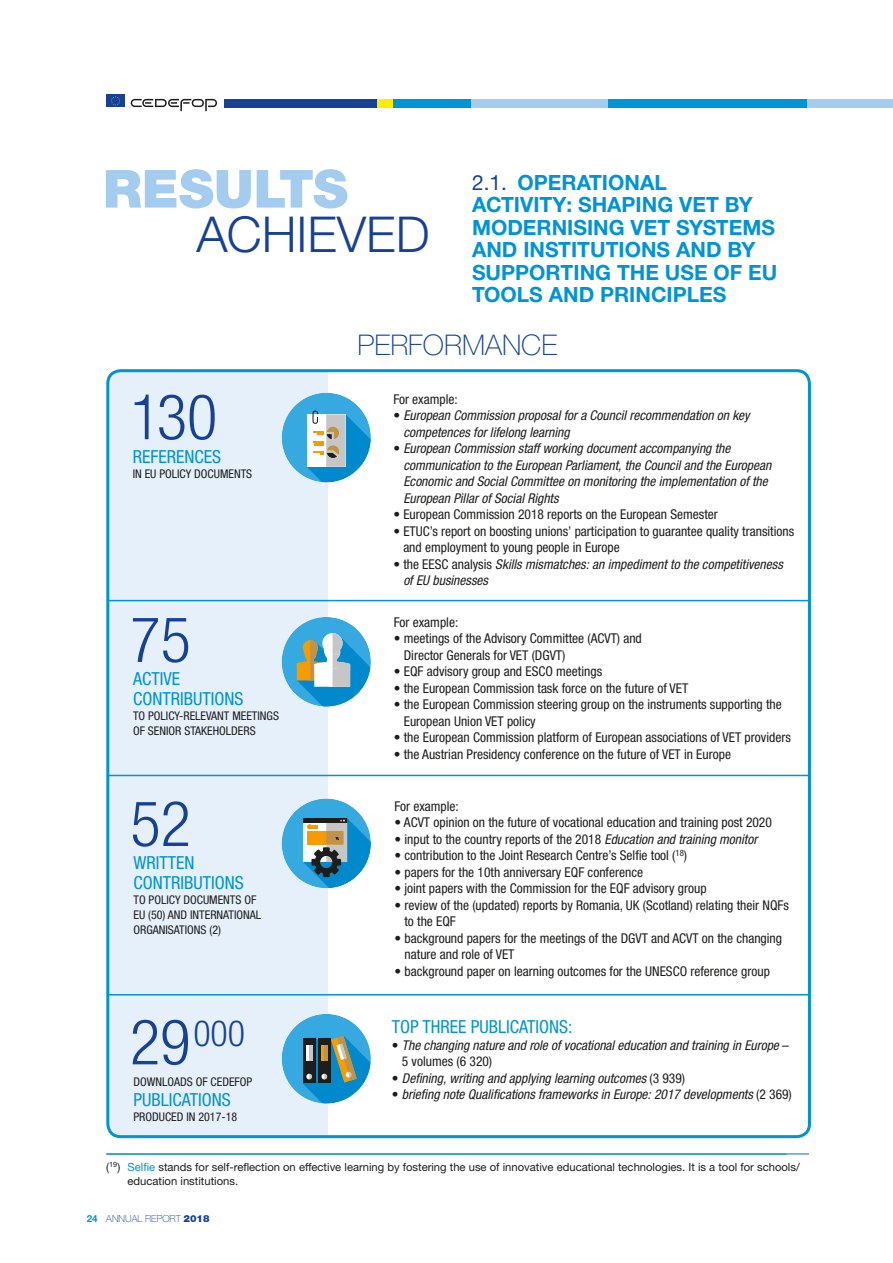
<style>
.page{position:relative;width:893px;height:1263px;background:#fff}
.page>*{position:absolute;margin:0;border:0;box-sizing:border-box;transform-origin:0 0}
.t1{font:300 condensed 63px "Helvetica Neue LTW1 G";color:#164194}
.HL_1{font:900 52.5px "Helvetica Neue LTW1 G";color:#a3ccee}
.HL_1-2{font:300 49.5px "Helvetica Neue LTW1 G";color:#164194}
.t2{font:300 condensed 36px "Helvetica Neue LTW1 G";color:#164194}
.t3{font:100 28.5px "Helvetica Neue LTW1 G";color:#164194}
.HL_2{font:700 21px/22.5px "Helvetica Neue LTW1 G";color:#0093d6}
.performance_text{font:condensed 18px/19.5px "Helvetica Neue LTW1 G";color:#0093d6}
.performance_text-2{font:condensed 13.5px/16.5px "Helvetica Neue LTW1 G";color:#1d1d1b}
.performance_text-3{font:italic condensed 13.5px/16.5px "Helvetica Neue LTW1 G";color:#1d1d1b}
.t4{font:condensed 12px/15px "Helvetica Neue LTW1 G";color:#1d1d1b}
.Footnote{font:11.25px/14.2px "Helvetica Neue LTW1 G";color:#1d1d1b}
.t5{font:100 9.75px "Helvetica Neue LTW1 G";color:#164194}
.s1{font-weight:400;color:#164194}
.s2{font-style:normal}
.s3{font-style:italic}
.s4{color:#0093d6}
.s5{font-weight:700;color:#0093d6}
.s6{font-weight:900}
</style>
<div class="page">
<div style="left:108px;top:371px;width:219px;height:766px;background:#e6f0fb"></div>
<div style="left:106px;top:369px;width:705px;height:769px;border:3px solid #0093d6;border-radius:13px"></div>
<div style="left:282px;top:1014px;width:89px;height:89px;background:#36a9e1;border-radius:50%"></div>
<svg style="left:302px;top:1036px;width:69px;height:67px"></svg>
<hr style="left:324px;top:1045px;width:3px;height:15px;background:#c09349">
<div style="left:282px;top:393px;width:89px;height:89px;background:#36a9e1;border-radius:50%"></div>
<svg style="left:307px;top:411px;width:64px;height:71px"></svg>
<div style="left:282px;top:798px;width:89px;height:90px;background:#36a9e1;border-radius:50%"></div>
<svg style="left:304px;top:818px;width:67px;height:70px"></svg>
<hr style="left:108px;top:600px;width:701px;height:1px;background:#0093d6">
<hr style="left:108px;top:775px;width:701px;height:1px;background:#0093d6">
<hr style="left:107px;top:994px;width:702px;height:1px;background:#0093d6">
<div style="left:282px;top:617px;width:89px;height:90px;background:#36a9e1;border-radius:50%"></div>
<svg style="left:297px;top:633px;width:74px;height:74px"></svg>
<hr style="left:106px;top:1153px;width:703px;height:1px;background:#0075bf">
<hr style="left:106px;top:1154px;width:681px;height:1px;background:#0093d6">
<div style="left:286px;top:99px;width:607px;height:8px;background:#0093d6"></div>
<div style="left:224px;top:99px;width:154px;height:8px;background:#164194"></div>
<div style="left:377px;top:99px;width:16px;height:8px;background:#ffed00"></div>
<div style="left:471px;top:99px;width:136px;height:8px;background:#a3ccee"></div>
<div style="left:807px;top:99px;width:86px;height:8px;background:#a3ccee"></div>
<div style="left:106px;top:95px;width:19px;height:12px;background:#164194"></div>
<svg style="left:111px;top:96px;width:9px;height:10px"></svg>
<svg style="left:131px;top:99px;width:86px;height:12px"></svg>
<hr style="left:892px;top:0;width:1px;height:1263px;background:#1d1d1b">
<p class="HL_1" style="left:103px;top:157px;width:246px">RESULTS</p>
<p class="HL_1-2" style="left:197px;top:204px;width:234px">ACHIEVED</p>
<p class="HL_2" style="left:472px;top:171px;width:307px"><span class="s1">2.1.</span> OPERATIONAL<br>ACTIVITY: SHAPING VET BY<br>MODERNISING VET SYSTEMS<br>AND INSTITUTIONS AND BY<br>SUPPORTING THE USE OF EU<br>TOOLS AND PRINCIPLES</p>
<p class="t3" style="left:358px;top:328px;width:201px">PERFORMANCE</p>
<p class="t1" style="left:130px;top:380px;width:88px">130</p>
<p class="performance_text" style="left:133px;top:447px;width:90px">REFERENCES</p>
<p class="t4" style="left:133px;top:466px;width:121px">IN EU POLICY DOCUMENTS</p>
<p class="t1" style="left:130px;top:603px;width:62px">75</p>
<p class="performance_text" style="left:133px;top:669px;width:112px">ACTIVE<br>CONTRIBUTIONS</p>
<p class="t4" style="left:133px;top:708px;width:147px">TO POLICY-RELEVANT MEETINGS<br>OF SENIOR STAKEHOLDERS</p>
<p class="t1" style="left:130px;top:787px;width:62px">52</p>
<p class="performance_text" style="left:133px;top:853px;width:112px">WRITTEN<br>CONTRIBUTIONS</p>
<p class="t4" style="left:133px;top:892px;width:129px">TO POLICY DOCUMENTS OF<br>EU (50) AND INTERNATIONAL<br>ORGANISATIONS (2)</p>
<p class="t1" style="left:130px;top:1005px;width:62px">29</p>
<p class="t4" style="left:133px;top:1075px;width:120px">DOWNLOADS OF CEDEFOP</p>
<p class="performance_text" style="left:133px;top:1090px;width:99px">PUBLICATIONS</p>
<p class="t4" style="left:133px;top:1109px;width:105px">PRODUCED IN 2017-18</p>
<p class="t2" style="left:193px;top:1012px;width:53px">000</p>
<p class="performance_text-2" style="left:393px;top:391px;width:66px">For example:</p>
<p class="performance_text-3" style="left:403px;top:407px;width:348px;text-indent:-10px"><span class="s2">•</span> European Commission proposal for a Council recommendation on key competences for lifelong learning</p>
<p class="performance_text-3" style="left:403px;top:440px;width:369px;text-indent:-10px"><span class="s2">•</span> European Commission staff working document accompanying the communication to the European Parliament, the Council and the European Economic and Social Committee on monitoring the implementation of the European Pillar of Social Rights</p>
<p class="performance_text-2" style="left:393px;top:506px;width:326px">• European Commission 2018 reports on the European Semester</p>
<p class="performance_text-2" style="left:403px;top:523px;width:392px;text-indent:-10px">• ETUC’s report on boosting unions’ participation to guarantee quality transitions and employment to young people in Europe</p>
<p class="performance_text-3" style="left:403px;top:556px;width:381px;text-indent:-10px"><span class="s2">• the EESC analysis</span> Skills mismatches: an impediment to the competitiveness of EU businesses</p>
<p class="performance_text-2" style="left:394px;top:614px;width:66px">For example:</p>
<p class="performance_text-2" style="left:404px;top:630px;width:240px;text-indent:-10px">• meetings of the Advisory Committee (ACVT) and<br>Director Generals for VET (DGVT)</p>
<p class="performance_text-2" style="left:394px;top:663px;width:210px">• EQF advisory group and ESCO meetings</p>
<p class="performance_text-2" style="left:394px;top:680px;width:296px">• the European Commission task force on the future of VET</p>
<p class="performance_text-2" style="left:404px;top:696px;width:380px;text-indent:-10px">• the European Commission steering group on the instruments supporting the<br>European Union VET policy</p>
<p class="performance_text-2" style="left:394px;top:729px;width:398px">• the European Commission platform of European associations of VET providers</p>
<p class="performance_text-2" style="left:394px;top:746px;width:339px">• the Austrian Presidency conference on the future of VET in Europe</p>
<p class="performance_text-2" style="left:394px;top:798px;width:66px">For example:</p>
<p class="performance_text-2" style="left:394px;top:814px;width:379px">• ACVT opinion on the future of vocational education and training post 2020</p>
<p class="performance_text-2" style="left:394px;top:831px;width:364px">• input to the country reports of the 2018 <span class="s3">Education and training monitor</span></p>
<p class="performance_text-2" style="left:394px;top:847px;width:294px">• contribution to the Joint Research Centre’s Selfie tool (<sup>18</sup>)</p>
<p class="performance_text-2" style="left:394px;top:864px;width:250px">• papers for the 10th anniversary EQF conference</p>
<p class="performance_text-2" style="left:394px;top:880px;width:314px">• joint papers with the Commission for the EQF advisory group</p>
<p class="performance_text-2" style="left:404px;top:897px;width:386px;text-indent:-10px">• review of the (updated) reports by Romania, UK (Scotland) relating their NQFs to the EQF</p>
<p class="performance_text-2" style="left:404px;top:930px;width:379px;text-indent:-10px">• background papers for the meetings of the DGVT and ACVT on the changing nature and role of VET</p>
<p class="performance_text-2" style="left:394px;top:963px;width:377px">• background paper on learning outcomes for the UNESCO reference group</p>
<p class="performance_text" style="left:392px;top:1017px;width:182px">TOP THREE PUBLICATIONS:</p>
<p class="performance_text-3" style="left:402px;top:1037px;width:389px;text-indent:-10px"><span class="s2">•</span> The changing nature and role of vocational education and training in Europe <span class="s2">–<br>5 volumes (6 320)</span></p>
<p class="performance_text-3" style="left:392px;top:1070px;width:295px"><span class="s2">•</span> Defining, writing and applying learning outcomes <span class="s2">(3 939)</span></p>
<p class="performance_text-3" style="left:392px;top:1086px;width:401px"><span class="s2">•</span> briefing note Qualifications frameworks in Europe: 2017 developments <span class="s2">(2 369)</span></p>
<p class="Footnote" style="left:128px;top:1159px;width:674px;text-indent:-21px">(<sup>19</sup>) <span class="s4">Selfie</span> stands for self-reflection on effective learning by fostering the use of innovative educational technologies. It is a tool for schools/ education institutions.</p>
<p class="t5" style="left:87px;top:1213px;width:124px"><span class="s5">24</span> ANNUAL REPORT <span class="s6">2018</span></p>
</div>
